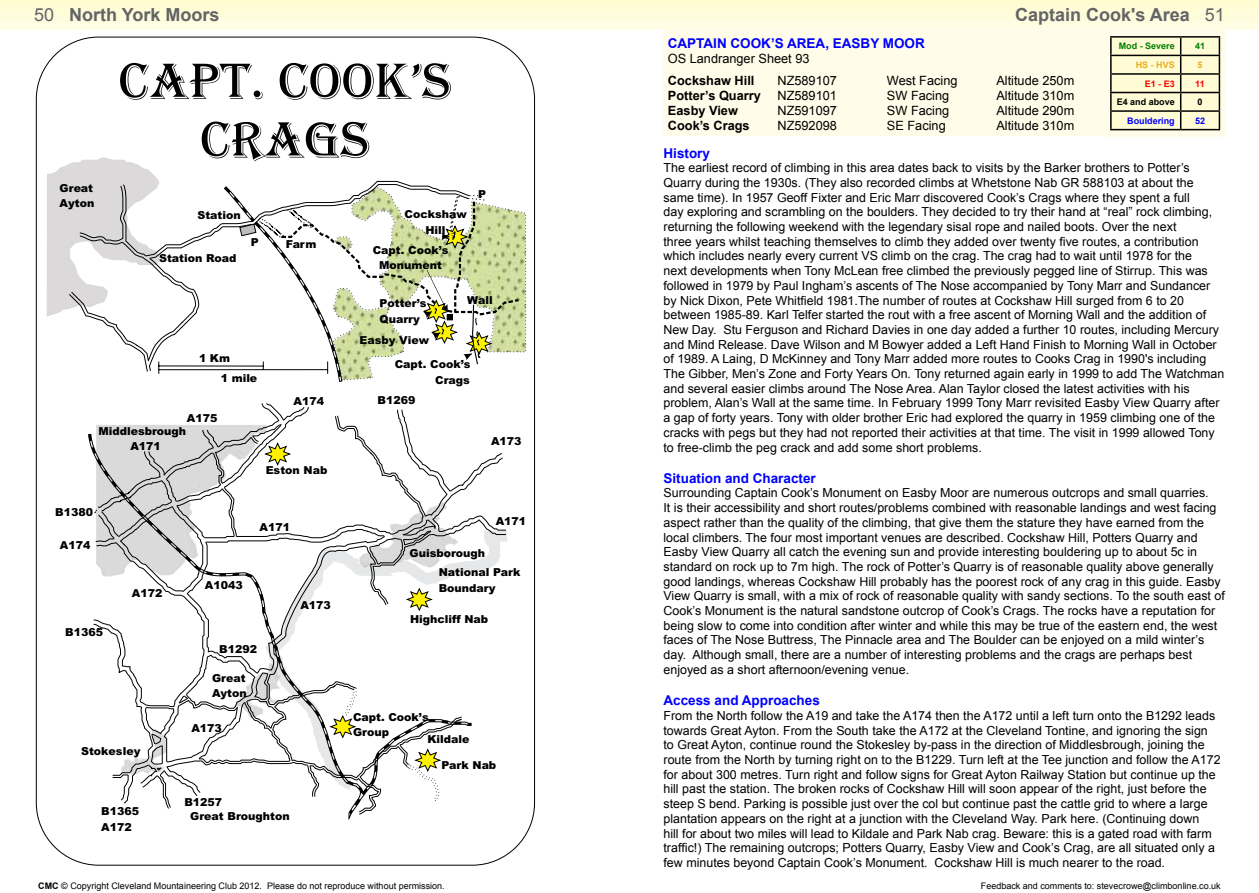
<style>
.page{position:relative;width:1259px;height:893px;background:#fff}
.page>*{position:absolute;margin:0;border:0;box-sizing:border-box;transform-origin:0 0}
.t1{font:52.65px/58.7px "Algerian";color:#000;text-align:center}
.t2{font:700 18px "Arial";color:#636466}
.t3{font:700 13.5px "Arial";color:#00f}
.t4{font:12.75px/15px "Arial";color:#000;text-align:justify}
.t5{font:700 12.75px/15px "Arial";color:#000}
.t6{font:12.45px/14.7px "Arial";color:#000}
.t7{font:900 10.95px/15.5px "Arial";color:#000}
.t8{font:9px "Arial";color:#000}
.t9{font:700 9px "Arial";color:#007f00}
.t10{font:700 9px "Arial";color:#00f}
.t11{font:700 9px "Arial";color:#000}
.t12{font:700 9px "Arial";color:#e9af1b}
.t13{font:700 9px "Arial";color:#f00}
.s1{font-weight:400}
.s2{font-weight:700}
</style>
<div class="page">
<div style="left:629px;top:0;width:630px;height:30px;background:#fffcdb"></div>
<div style="left:0;top:0;width:629px;height:30px;background:#fffcdb"></div>
<div style="left:663px;top:30px;width:562px;height:41px;background:#fffde9"></div>
<div style="left:1106px;top:30px;width:119px;height:106px;background:#fffde9"></div>
<hr style="left:1110px;top:36px;width:70px;height:2px;background:#000">
<hr style="left:1180px;top:36px;width:40px;height:2px;background:#000">
<svg style="left:1110px;top:37px;width:110px;height:92px;background:#e3e0bd"></svg>
<hr style="left:1110px;top:129px;width:70px;height:1px;background:#000">
<hr style="left:1180px;top:129px;width:40px;height:1px;background:#000">
<div style="left:664px;top:70px;width:442px;height:66px;background:#fffde9"></div>
<svg style="left:93px;top:403px;width:413px;height:412px"></svg>
<img style="left:47px;top:157px;width:112px;height:160px">
<svg style="left:69px;top:181px;width:457px;height:201px"></svg>
<h2 class="t2" style="left:34px;top:3px;width:187px"><span class="s1">50</span> North York Moors</h2>
<h2 class="t2" style="left:1015px;top:3px;width:211px">Captain Cook's Area <span class="s1">51</span></h2>
<p class="t7" style="left:60px;top:181px;width:36px">Great<br>Ayton</p>
<h1 class="t1" style="left:119px;top:56px;width:334px">CAPT. COOK’S<br>CRAGS</h1>
<p class="t7" style="left:197px;top:208px;width:45px">Station</p>
<p class="t7" style="left:159px;top:252px;width:79px">Station Road</p>
<p class="t7" style="left:251px;top:235px;width:9px">P</p>
<p class="t7" style="left:286px;top:238px;width:32px">Farm</p>
<p class="t7" style="left:404px;top:208px;width:64px;text-align:center">Cockshaw<br>Hill</p>
<p class="t7" style="left:373px;top:243px;width:77px;text-align:center">Capt. Cook’s<br>Monument</p>
<p class="t7" style="left:478px;top:188px;width:9px">P</p>
<p class="t7" style="left:221px;top:349px;width:38px;line-height:19.8px;text-indent:-22px">1 Km<br>1 mile</p>
<p class="t7" style="left:187px;top:411px;width:32px">A175</p>
<p class="t7" style="left:293px;top:394px;width:32px">A174</p>
<p class="t7" style="left:380px;top:297px;width:48px">Potter’s<br>Quarry</p>
<p class="t7" style="left:359px;top:333px;width:71px">Easby View</p>
<p class="t7" style="left:467px;top:293px;width:27px">Wall</p>
<p class="t7" style="left:395px;top:358px;width:77px;text-align:right">Capt. Cook’s<br>Crags</p>
<p class="t7" style="left:377px;top:393px;width:39px">B1269</p>
<p class="t7" style="left:98px;top:425px;width:89px">Middlesbrough</p>
<p class="t7" style="left:55px;top:506px;width:39px">B1380</p>
<p class="t7" style="left:60px;top:538px;width:32px">A174</p>
<p class="t7" style="left:65px;top:626px;width:39px">B1365</p>
<p class="t7" style="left:130px;top:439px;width:32px">A171</p>
<p class="t7" style="left:132px;top:586px;width:32px">A172</p>
<p class="t7" style="left:81px;top:744px;width:61px">Stokesley</p>
<p class="t7" style="left:101px;top:805px;width:39px">B1365<br>A172</p>
<p class="t7" style="left:266px;top:464px;width:63px">Eston Nab</p>
<p class="t7" style="left:260px;top:520px;width:32px">A171</p>
<p class="t7" style="left:205px;top:578px;width:39px">A1043</p>
<p class="t7" style="left:219px;top:643px;width:39px">B1292</p>
<p class="t7" style="left:212px;top:671px;width:36px">Great<br>Ayton</p>
<p class="t7" style="left:191px;top:721px;width:32px">A173</p>
<p class="t7" style="left:300px;top:599px;width:32px">A173</p>
<p class="t7" style="left:184px;top:795px;width:39px">B1257</p>
<p class="t7" style="left:190px;top:809px;width:101px">Great Broughton</p>
<p class="t7" style="left:491px;top:434px;width:32px">A173</p>
<p class="t7" style="left:409px;top:546px;width:77px">Guisborough</p>
<p class="t7" style="left:496px;top:514px;width:32px">A171</p>
<p class="t7" style="left:439px;top:566px;width:83px">National Park<br>Boundary</p>
<p class="t7" style="left:410px;top:612px;width:80px">Highcliff Nab</p>
<p class="t7" style="left:353px;top:710px;width:77px">Capt. Cook’s<br>Group</p>
<p class="t7" style="left:427px;top:732px;width:44px">Kildale</p>
<p class="t7" style="left:441px;top:759px;width:56px">Park Nab</p>
<p class="t3" style="left:668px;top:34px;width:259px">CAPTAIN COOK’S AREA, EASBY MOOR</p>
<p class="t4" style="left:668px;top:51px;width:143px">OS Landranger Sheet 93</p>
<p class="t5" style="left:668px;top:74px;width:94px">Cockshaw Hill<br>Potter’s Quarry<br>Easby View<br>Cook’s Crags</p>
<p class="t4" style="left:777px;top:73px;width:61px">NZ589107<br>NZ589101<br>NZ591097<br>NZ592098</p>
<p class="t4" style="left:887px;top:73px;width:72px;text-align:left">West Facing<br>SW Facing<br>SW Facing<br>SE Facing</p>
<p class="t4" style="left:996px;top:73px;width:79px">Altitude 250m Altitude 310m Altitude 290m Altitude 310m</p>
<p class="t9" style="left:1118px;top:40px;width:58px">Mod - Severe</p>
<p class="t9" style="left:1195px;top:40px;width:12px">41</p>
<p class="t12" style="left:1135px;top:59px;width:41px">HS - HVS</p>
<p class="t12" style="left:1197px;top:59px;width:7px">5</p>
<p class="t13" style="left:1144px;top:77px;width:32px">E1 - E3</p>
<p class="t13" style="left:1195px;top:77px;width:11px">11</p>
<p class="t11" style="left:1117px;top:96px;width:59px">E4 and above</p>
<p class="t11" style="left:1197px;top:96px;width:7px">0</p>
<p class="t10" style="left:1127px;top:114px;width:49px">Bouldering</p>
<p class="t10" style="left:1195px;top:114px;width:12px">52</p>
<p class="t3" style="left:663px;top:144px;width:48px">History</p>
<p class="t6" style="left:663px;top:161px;width:562px">The earliest record of climbing in this area dates back to visits by the Barker brothers to Potter’s Quarry during the 1930s. (They also recorded climbs at Whetstone Nab GR 588103 at about the same time). In 1957 Geoff Fixter and Eric Marr discovered Cook’s Crags where they spent a full<br>day exploring and scrambling on the boulders. They decided to try their hand at “real” rock climbing, returning the following weekend with the legendary sisal rope and nailed boots. Over the next<br>three years whilst teaching themselves to climb they added over twenty five routes, a contribution which includes nearly every current VS climb on the crag. The crag had to wait until 1978 for the<br>next developments when Tony McLean free climbed the previously pegged line of Stirrup. This was followed in 1979 by Paul Ingham’s ascents of The Nose accompanied by Tony Marr and Sundancer by Nick Dixon, Pete Whitfield 1981.The number of routes at Cockshaw Hill surged from 6 to 20 between 1985-89. Karl Telfer started the rout with a free ascent of Morning Wall and the addition of New Day. Stu Ferguson and Richard Davies in one day added a further 10 routes, including Mercury and Mind Release. Dave Wilson and M Bowyer added a Left Hand Finish to Morning Wall in October of 1989. A Laing, D McKinney and Tony Marr added more routes to Cooks Crag in 1990's including The Gibber, Men’s Zone and Forty Years On. Tony returned again early in 1999 to add The Watchman and several easier climbs around The Nose Area. Alan Taylor closed the latest activities with his problem, Alan’s Wall at the same time. In February 1999 Tony Marr revisited Easby View Quarry after a gap of forty years. Tony with older brother Eric had explored the quarry in 1959 climbing one of the cracks with pegs but they had not reported their activities at that time. The visit in 1999 allowed Tony to free-climb the peg crack and add some short problems.</p>
<p class="t3" style="left:663px;top:469px;width:154px">Situation and Character</p>
<p class="t6" style="left:663px;top:486px;width:563px">Surrounding Captain Cook’s Monument on Easby Moor are numerous outcrops and small quarries.<br>It is their accessibility and short routes/problems combined with reasonable landings and west facing aspect rather than the quality of the climbing, that give them the stature they have earned from the local climbers. The four most important venues are described. Cockshaw Hill, Potters Quarry and Easby View Quarry all catch the evening sun and provide interesting bouldering up to about 5c in standard on rock up to 7m high. The rock of Potter’s Quarry is of reasonable quality above generally good landings, whereas Cockshaw Hill probably has the poorest rock of any crag in this guide. Easby View Quarry is small, with a mix of rock of reasonable quality with sandy sections. To the south east of Cook’s Monument is the natural sandstone outcrop of Cook’s Crags. The rocks have a reputation for being slow to come into condition after winter and while this may be true of the eastern end, the west faces of The Nose Buttress, The Pinnacle area and The Boulder can be enjoyed on a mild winter’s day. Although small, there are a number of interesting problems and the crags are perhaps best enjoyed as a short afternoon/evening venue.</p>
<p class="t3" style="left:663px;top:691px;width:158px">Access and Approaches</p>
<p class="t6" style="left:663px;top:708px;width:558px">From the North follow the A19 and take the A174 then the A172 until a left turn onto the B1292 leads towards Great Ayton. From the South take the A172 at the Cleveland Tontine, and ignoring the sign to Great Ayton, continue round the Stokesley by-pass in the direction of Middlesbrough, joining the route from the North by turning right on to the B1229. Turn left at the Tee junction and follow the A172 for about 300 metres. Turn right and follow signs for Great Ayton Railway Station but continue up the hill past the station. The broken rocks of Cockshaw Hill will soon appear of the right, just before the steep S bend. Parking is possible just over the col but continue past the cattle grid to where a large plantation appears on the right at a junction with the Cleveland Way. Park here. (Continuing down<br>hill for about two miles will lead to Kildale and Park Nab crag. Beware: this is a gated road with farm traffic!) The remaining outcrops; Potters Quarry, Easby View and Cook’s Crag, are all situated only a few minutes beyond Captain Cook’s Monument. Cockshaw Hill is much nearer to the road.</p>
<p class="t8" style="left:38px;top:880px;width:408px"><span class="s2">CMC</span> © Copyright Cleveland Mountaineering Club 2012. Please do not reproduce without permission.</p>
<p class="t8" style="left:981px;top:880px;width:241px">Feedback and comments to: stevecrowe@climbonline.co.uk</p>
</div>
